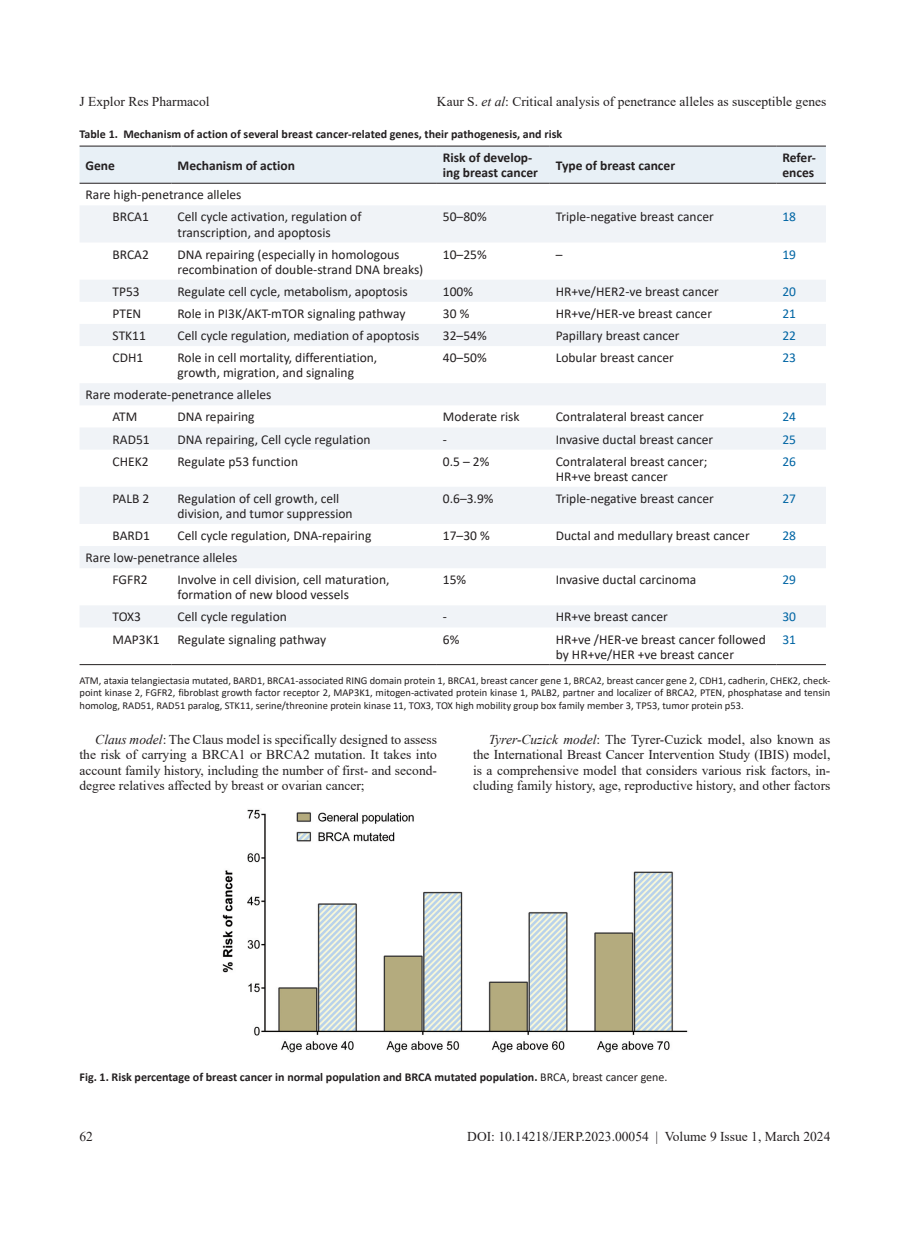
<style>
.page{position:relative;width:919px;height:1238px;background:#fff}
.page>*{position:absolute;margin:0;border:0;box-sizing:border-box;transform-origin:0 0}
.t1{font:13.5px/15px "Calibri";color:#231f20}
.t2{font:13.5px/15.3px "Times New Roman";color:#231f20;text-align:justify}
.t3{font:700 13.5px/15px "Calibri";color:#231f20}
.t4{font:13.5px "Calibri";color:#0065a4}
.t5{font:700 12px "Calibri";color:#231f20}
.t6{font:10.5px/12.6px "Calibri";color:#231f20;text-align:justify}
.s1{font-style:italic}
.s2{font-weight:400}
</style>
<div class="page">
<div style="left:80px;top:147px;width:745px;height:36px;background:#e8f0f6"></div>
<svg style="left:80px;top:206px;width:745px;height:421px"></svg>
<hr style="left:80px;top:146px;width:91px;height:1px;background:#231f20">
<hr style="left:80px;top:183px;width:91px;height:1px;background:#231f20">
<hr style="left:171px;top:146px;width:266px;height:1px;background:#231f20">
<hr style="left:171px;top:183px;width:266px;height:1px;background:#231f20">
<hr style="left:437px;top:146px;width:112px;height:1px;background:#231f20">
<hr style="left:437px;top:183px;width:112px;height:1px;background:#231f20">
<hr style="left:549px;top:146px;width:227px;height:1px;background:#231f20">
<hr style="left:549px;top:183px;width:227px;height:1px;background:#231f20">
<hr style="left:776px;top:146px;width:49px;height:1px;background:#231f20">
<hr style="left:776px;top:183px;width:49px;height:1px;background:#231f20">
<hr style="left:80px;top:664px;width:91px;height:1px;background:#231f20">
<hr style="left:171px;top:664px;width:266px;height:1px;background:#231f20">
<hr style="left:437px;top:664px;width:112px;height:1px;background:#231f20">
<hr style="left:549px;top:664px;width:227px;height:1px;background:#231f20">
<hr style="left:776px;top:664px;width:49px;height:1px;background:#231f20">
<img style="left:222px;top:809px;width:466px;height:244px">
<p class="t2" style="left:80px;top:93px;width:132px">J Explor Res Pharmacol</p>
<p class="t2" style="left:437px;top:93px;width:391px">Kaur S. <span class="s1">et al</span>: Critical analysis of penetrance alleles as susceptible genes</p>
<p class="t5" style="left:80px;top:126px;width:484px">Table 1. Mechanism of action of several breast cancer-related genes, their pathogenesis, and risk</p>
<p class="t3" style="left:86px;top:157px;width:31px">Gene</p>
<p class="t3" style="left:177px;top:157px;width:119px">Mechanism of action</p>
<p class="t3" style="left:443px;top:150px;width:97px">Risk of develop&shy;ing breast cancer</p>
<p class="t3" style="left:555px;top:157px;width:121px">Type of breast cancer</p>
<p class="t3" style="left:782px;top:150px;width:35px">Refer&shy;ences</p>
<p class="t1" style="left:112px;top:183px;width:130px;line-height:22.2px;text-indent:-27px">Rare high-penetrance alleles<br>BRCA1</p>
<p class="t1" style="left:177px;top:209px;width:185px">Cell cycle activation, regulation of transcription, and apoptosis</p>
<p class="t1" style="left:443px;top:209px;width:45px">50–80%</p>
<p class="t1" style="left:555px;top:209px;width:159px">Triple-negative breast cancer</p>
<p class="t4" style="left:782px;top:208px;width:15px">18</p>
<p class="t1" style="left:112px;top:246px;width:38px">BRCA2</p>
<p class="t1" style="left:177px;top:246px;width:247px">DNA repairing (especially in homologous recombination of double-strand DNA breaks)</p>
<p class="t1" style="left:443px;top:246px;width:45px">10–25%</p>
<p class="t1" style="left:555px;top:246px;width:8px">–</p>
<p class="t4" style="left:782px;top:245px;width:15px">19</p>
<p class="t1" style="left:112px;top:283px;width:29px">TP53</p>
<p class="t1" style="left:177px;top:283px;width:232px">Regulate cell cycle, metabolism, apoptosis</p>
<p class="t1" style="left:443px;top:283px;width:32px">100%</p>
<p class="t1" style="left:555px;top:283px;width:165px">HR+ve/HER2-ve breast cancer</p>
<p class="t4" style="left:782px;top:282px;width:15px">20</p>
<p class="t1" style="left:112px;top:305px;width:30px">PTEN</p>
<p class="t1" style="left:177px;top:305px;width:229px">Role in PI3K/AKT-mTOR signaling pathway</p>
<p class="t1" style="left:443px;top:305px;width:28px">30 %</p>
<p class="t1" style="left:555px;top:305px;width:158px">HR+ve/HER-ve breast cancer</p>
<p class="t4" style="left:782px;top:304px;width:15px">21</p>
<p class="t1" style="left:112px;top:328px;width:35px">STK11</p>
<p class="t1" style="left:177px;top:328px;width:243px">Cell cycle regulation, mediation of apoptosis</p>
<p class="t1" style="left:443px;top:328px;width:45px">32–54%</p>
<p class="t1" style="left:555px;top:328px;width:125px">Papillary breast cancer</p>
<p class="t4" style="left:782px;top:326px;width:15px">22</p>
<p class="t1" style="left:112px;top:350px;width:32px">CDH1</p>
<p class="t1" style="left:177px;top:350px;width:201px">Role in cell mortality, differentiation, growth, migration, and signaling</p>
<p class="t1" style="left:443px;top:350px;width:45px">40–50%</p>
<p class="t1" style="left:555px;top:350px;width:120px">Lobular breast cancer</p>
<p class="t4" style="left:782px;top:348px;width:15px">23</p>
<p class="t1" style="left:112px;top:383px;width:160px;line-height:22.2px;text-indent:-27px">Rare moderate-penetrance alleles<br>ATM</p>
<p class="t1" style="left:177px;top:409px;width:79px">DNA repairing</p>
<p class="t1" style="left:443px;top:409px;width:78px">Moderate risk</p>
<p class="t1" style="left:555px;top:409px;width:150px">Contralateral breast cancer</p>
<p class="t4" style="left:782px;top:407px;width:15px">24</p>
<p class="t1" style="left:112px;top:431px;width:39px">RAD51</p>
<p class="t1" style="left:177px;top:431px;width:194px">DNA repairing, Cell cycle regulation</p>
<p class="t1" style="left:443px;top:431px;width:6px">-</p>
<p class="t1" style="left:555px;top:431px;width:159px">Invasive ductal breast cancer</p>
<p class="t4" style="left:782px;top:430px;width:15px">25</p>
<p class="t1" style="left:112px;top:453px;width:38px">CHEK2</p>
<p class="t1" style="left:177px;top:453px;width:122px">Regulate p53 function</p>
<p class="t1" style="left:443px;top:453px;width:48px">0.5 – 2%</p>
<p class="t1" style="left:555px;top:453px;width:153px">Contralateral breast cancer;<br>HR+ve breast cancer</p>
<p class="t4" style="left:782px;top:452px;width:15px">26</p>
<p class="t1" style="left:112px;top:490px;width:38px">PALB 2</p>
<p class="t1" style="left:177px;top:490px;width:177px">Regulation of cell growth, cell division, and tumor suppression</p>
<p class="t1" style="left:443px;top:490px;width:52px">0.6–3.9%</p>
<p class="t1" style="left:555px;top:490px;width:159px">Triple-negative breast cancer</p>
<p class="t4" style="left:782px;top:489px;width:15px">27</p>
<p class="t1" style="left:112px;top:527px;width:39px">BARD1</p>
<p class="t1" style="left:177px;top:527px;width:195px">Cell cycle regulation, DNA-repairing</p>
<p class="t1" style="left:443px;top:527px;width:48px">17–30 %</p>
<p class="t1" style="left:555px;top:527px;width:195px">Ductal and medullary breast cancer</p>
<p class="t4" style="left:782px;top:526px;width:15px">28</p>
<p class="t1" style="left:112px;top:546px;width:126px;line-height:22.2px;text-indent:-27px">Rare low-penetrance alleles<br>FGFR2</p>
<p class="t1" style="left:177px;top:572px;width:213px">Involve in cell division, cell maturation, formation of new blood vessels</p>
<p class="t1" style="left:443px;top:572px;width:25px">15%</p>
<p class="t1" style="left:555px;top:572px;width:142px">Invasive ductal carcinoma</p>
<p class="t4" style="left:782px;top:570px;width:15px">29</p>
<p class="t1" style="left:112px;top:609px;width:30px">TOX3</p>
<p class="t1" style="left:177px;top:609px;width:111px">Cell cycle regulation</p>
<p class="t1" style="left:443px;top:609px;width:6px">-</p>
<p class="t1" style="left:555px;top:609px;width:113px">HR+ve breast cancer</p>
<p class="t4" style="left:782px;top:607px;width:15px">30</p>
<p class="t1" style="left:112px;top:631px;width:49px">MAP3K1</p>
<p class="t1" style="left:177px;top:631px;width:150px">Regulate signaling pathway</p>
<p class="t1" style="left:443px;top:631px;width:18px">6%</p>
<p class="t1" style="left:555px;top:631px;width:211px">HR+ve /HER-ve breast cancer followed by HR+ve/HER +ve breast cancer</p>
<p class="t4" style="left:782px;top:629px;width:15px">31</p>
<p class="t6" style="left:80px;top:673px;width:752px">ATM, ataxia telangiectasia mutated, BARD1, BRCA1-associated RING domain protein 1, BRCA1, breast cancer gene 1, BRCA2, breast cancer gene 2, CDH1, cadherin, CHEK2, check&shy;point kinase 2, FGFR2, fibroblast growth factor receptor 2, MAP3K1, mitogen-activated protein kinase 1, PALB2, partner and localizer of BRCA2, PTEN, phosphatase and tensin homolog, RAD51, RAD51 paralog, STK11, serine/threonine protein kinase 11, TOX3, TOX high mobility group box family member 3, TP53, tumor protein p53.</p>
<p class="t2" style="left:80px;top:731px;width:359px;text-indent:16px"><span class="s1">Claus model</span>: The Claus model is specifically designed to assess the risk of carrying a BRCA1 or BRCA2 mutation. It takes into account family history, including the number of first- and second&shy;degree relatives affected by breast or ovarian cancer;</p>
<p class="t2" style="left:473px;top:731px;width:359px;text-indent:16px"><span class="s1">Tyrer-Cuzick model</span>: The Tyrer-Cuzick model, also known as the International Breast Cancer Intervention Study (IBIS) model, is a comprehensive model that considers various risk factors, in&shy;cluding family history, age, reproductive history, and other factors</p>
<p class="t5" style="left:80px;top:1068px;width:589px">Fig. 1. Risk percentage of breast cancer in normal population and BRCA mutated population. <span class="s2">BRCA, breast cancer gene.</span></p>
<p class="t2" style="left:79px;top:1128px;width:15px">62</p>
<p class="t2" style="left:467px;top:1128px;width:364px">DOI: 10.14218/JERP.2023.00054 | Volume 9 Issue 1, March 2024</p>
</div>
